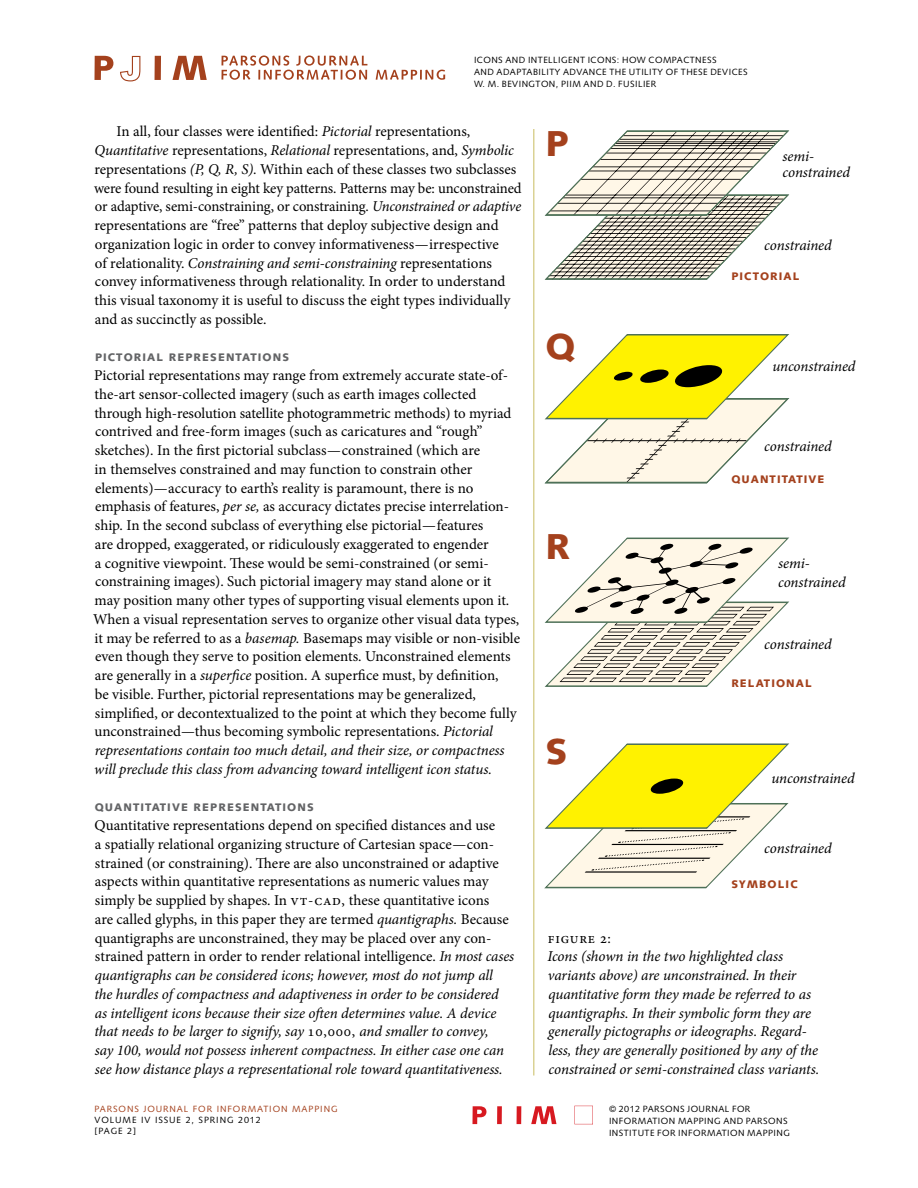
<style>
.page{position:relative;width:918px;height:1188px;background:#fff}
.page>*{position:absolute;margin:0;border:0;box-sizing:border-box;transform-origin:0 0}
.t1{font:900 36px "Syntax LT Std";color:#a4411d}
.t2{font:15px/18.8px "Minion Pro";letter-spacing:-.005em;color:#000}
.t3{font:italic 15px/18.8px "Minion Pro";letter-spacing:-.01em;color:#000}
.t4{font:900 10.95px "Syntax LT Std";letter-spacing:.1em;color:#636466}
.t5{font:900 10.95px "Syntax LT Std";letter-spacing:.1em;color:#a4411d}
.t6{font:9px/12px "Syntax LT Std";letter-spacing:.05em;color:#000}
.t7{font:9px "Syntax LT Std";letter-spacing:.1em;color:#a4411d}
.s1{font-style:italic}
</style>
<div class="page">
<svg style="left:472px;top:1106px;width:14px;height:18px"></svg>
<div style="left:497px;top:1106px;width:5px;height:18px;background:#d71920"></div>
<hr style="left:517px;top:1106px;width:4px;height:18px;background:#d71920">
<svg style="left:531px;top:1106px;width:25px;height:18px"></svg>
<svg style="left:574px;top:1106px;width:19px;height:18px"></svg>
<svg style="left:221px;top:55px;width:146px;height:25px"></svg>
<svg style="left:376px;top:70px;width:69px;height:10px"></svg>
<svg style="left:120px;top:56px;width:20px;height:25px"></svg>
<svg style="left:94px;top:56px;width:19px;height:24px"></svg>
<div style="left:155px;top:56px;width:6px;height:24px;background:#a4411d"></div>
<svg style="left:173px;top:56px;width:34px;height:24px"></svg>
<hr style="left:533px;top:129px;width:1px;height:947px;background:#dad294">
<svg style="left:544px;top:130px;width:245px;height:150px"></svg>
<svg style="left:544px;top:334px;width:246px;height:150px"></svg>
<svg style="left:544px;top:537px;width:245px;height:150px"></svg>
<svg style="left:544px;top:743px;width:245px;height:146px"></svg>
<p class="t6" style="left:474px;top:54px;width:244px">ICONS AND INTELLIGENT ICONS: HOW COMPACTNESS<br>AND</p>
<p class="t6" style="left:474px;top:66px;width:275px;text-indent:23px">ADAPTABILITY ADVANCE TH E UTILITY OF TH ESE DEVICES<br>W. M. BEVINGTON, PIIM</p>
<p class="t6" style="left:584px;top:78px;width:74px">AND D. FUSILIER</p>
<p class="t2" style="left:94px;top:122px;width:429px;text-indent:23px">In all, four classes were identified: <span class="s1">Pictorial</span> representations, <span class="s1">Quantitative</span> representations, <span class="s1">Relational</span> representations, and, <span class="s1">Symbolic </span>representations <span class="s1">(P, Q, R, S).</span> Within each of these classes two subclasses were found resulting in eight key patterns. Patterns may be: unconstrained or adaptive, semi-constraining, or constraining. <span class="s1">Unconstrained or adaptive </span>representations are “free” patterns that deploy subjective design and organization logic in order to convey informativeness—irrespective<br>of relationality. <span class="s1">Constraining and semi-constraining</span> representations convey informativeness through relationality. In order to understand this visual taxonomy it is useful to discuss the eight types individually and as succinctly as possible.</p>
<p class="t4" style="left:95px;top:351px;width:23px">PICTOR</p>
<p class="t4" style="left:143px;top:351px;width:60px">IAL REPRESE</p>
<p class="t4" style="left:226px;top:351px;width:18px">NTAT</p>
<p class="t4" style="left:258px;top:351px;width:32px">IONS</p>
<p class="t2" style="left:93px;top:366px;width:428px">Pictorial representations may range from extremely accurate state-of&shy;the-art sensor-collected imagery (such as earth images collected through high-resolution satellite photogrammetric methods) to myriad contrived and free-form images (such as caricatures and “rough” sketches). In the first pictorial subclass—constrained (which are<br>in themselves constrained and may function to constrain other elements)—accuracy to earth’s reality is paramount, there is no emphasis of features, <span class="s1">per se,</span> as accuracy dictates precise interrelation&shy;ship. In the second subclass of everything else pictorial—features<br>are dropped, exaggerated, or ridiculously exaggerated to engender<br>a cognitive viewpoint. These would be semi-constrained (or semi&shy;constraining images). Such pictorial imagery may stand alone or it<br>may position many other types of supporting visual elements upon it.<br>When a visual representation serves to organize other visual data types, it may be referred to as a <span class="s1">basemap.</span> Basemaps may visible or non-visible even though they serve to position elements. Unconstrained elements are generally in a <span class="s1">superfice</span> position. A superfice must, by definition,<br>be visible. Further, pictorial representations may be generalized, simplified, or decontextualized to the point at which they become fully unconstrained—thus becoming symbolic representations. <span class="s1">Pictorial representations contain too much detail, and their size, or compactness will preclude this class from advancing toward intelligent icon status.</span></p>
<p class="t4" style="left:95px;top:801px;width:59px">QUANTITAT</p>
<p class="t4" style="left:167px;top:801px;width:60px">IVE REPRESE</p>
<p class="t4" style="left:251px;top:801px;width:18px">NTAT</p>
<p class="t4" style="left:283px;top:801px;width:32px">IONS</p>
<p class="t2" style="left:95px;top:816px;width:421px">Quantitative representations depend on specified distances and use<br>a spatially relational organizing structure of Cartesian space—con&shy;strained (or constraining). There are also unconstrained or adaptive aspects within quantitative representations as numeric values may simply be supplied by shapes. In VT-CAD, these quantitative icons<br>are called glyphs, in this paper they are termed <span class="s1">quantigraphs.</span> Because quantigraphs are unconstrained, they may be placed over any con&shy;strained pattern in order to render relational intelligence. <span class="s1">In most cases quantigraphs can be considered icons; however, most do not jump all the hurdles of compactness and adaptiveness in order to be considered as intelligent icons because their size often determines value. A device that needs to be larger to signify, say</span> 10,000, <span class="s1">and smaller to convey,<br>say 100, would not possess inherent compactness. In either case one can see how distance plays a representational role toward quantitativeness.</span></p>
<p class="t7" style="left:94px;top:1104px;width:57px">PARSONS JOURNAL</p>
<p class="t7" style="left:193px;top:1104px;width:146px">FOR INFORMATION MAPPING</p>
<p class="t6" style="left:94px;top:1114px;width:15px">VOLUME</p>
<p class="t6" style="left:141px;top:1114px;width:20px">IV ISSUE</p>
<p class="t6" style="left:186px;top:1114px;width:25px">2, SPRING</p>
<p class="t6" style="left:238px;top:1114px;width:24px">2012</p>
<p class="t6" style="left:94px;top:1125px;width:11px">[PAGE</p>
<p class="t6" style="left:127px;top:1125px;width:10px">2]</p>
<h1 class="t1" style="left:545px;top:122px;width:21px">P</h1>
<h1 class="t1" style="left:545px;top:325px;width:31px">Q</h1>
<h1 class="t1" style="left:545px;top:525px;width:26px">R</h1>
<h1 class="t1" style="left:545px;top:730px;width:23px">S</h1>
<p class="t3" style="left:782px;top:148px;width:69px;line-height:16.5px">semi&shy;constrained</p>
<p class="t3" style="left:764px;top:236px;width:69px">constrained</p>
<p class="t5" style="left:731px;top:269px;width:68px">PI CTORIAL</p>
<p class="t3" style="left:772px;top:357px;width:85px">unconstrained</p>
<p class="t3" style="left:764px;top:437px;width:69px">constrained</p>
<p class="t5" style="left:731px;top:473px;width:95px">QUANTITATIVE</p>
<p class="t3" style="left:778px;top:554px;width:69px">semi&shy;constrained</p>
<p class="t3" style="left:764px;top:635px;width:69px">constrained</p>
<p class="t5" style="left:731px;top:677px;width:81px">RELATIONAL</p>
<p class="t3" style="left:771px;top:769px;width:85px">unconstrained</p>
<p class="t3" style="left:764px;top:839px;width:69px">constrained</p>
<p class="t5" style="left:731px;top:878px;width:67px">SYMBOLIC</p>
<p class="t2" style="left:548px;top:929px;width:65px">Figure 2:</p>
<p class="t3" style="left:547px;top:947px;width:273px">Icons (shown in the two highlighted class variants above) are unconstrained. In their quantitative form they made be referred to as quantigraphs. In their symbolic form they are generally pictographs or ideographs. Regard&shy;less, they are generally positioned by any of the constrained or semi-constrained class variants.</p>
<p class="t6" style="left:609px;top:1103px;width:183px">© 2012 PARSONS JOURNAL FOR<br>INFORMATION MAPPING AND PARSONS<br>INSTITUTE FOR INFORMATION MAPPING</p>
</div>
